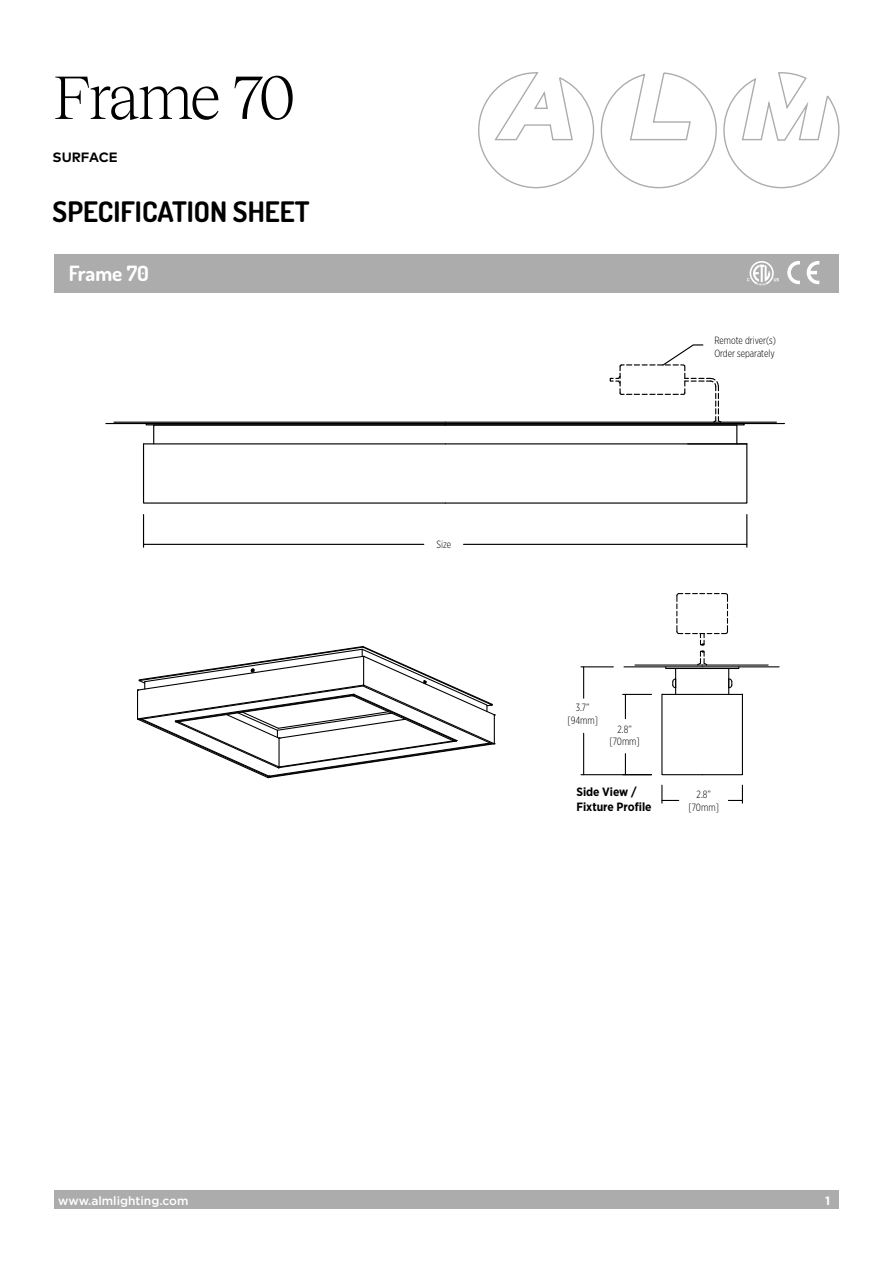
<style>
.page{position:relative;width:893px;height:1263px;background:#fff}
.page>*{position:absolute;margin:0;border:0;box-sizing:border-box;transform-origin:0 0}
.t1{font:300 63.3px "Reckless Neue";letter-spacing:-.055em;color:#000}
.t2{font:700 28.2px "Dosis";color:#000}
.t3{font:700 21px "Dosis";color:#fff}
.t4{font:700 13.5px "Mark Pro";color:#000}
.t5{font:700 12px/14.4px "Gotham Narrow";color:#000}
.t6{font:500 12px "Gotham";color:#fff}
.t7{font:700 12px "Gotham";color:#fff}
.t8{font:300 10.5px/12.6px "Gotham X Narrow";color:#000;text-align:center}
</style>
<div class="page">
<svg style="left:105px;top:421px;width:680px;height:127px"></svg>
<svg style="left:142px;top:344px;width:606px;height:160px"></svg>
<svg style="left:478px;top:72px;width:362px;height:117px"></svg>
<div style="left:54px;top:254px;width:785px;height:39px;background:#acacac"></div>
<svg style="left:747px;top:261px;width:32px;height:24px"></svg>
<svg style="left:787px;top:261px;width:32px;height:23px"></svg>
<div style="left:54px;top:1191px;width:785px;height:18px;background:#acacac"></div>
<svg style="left:580px;top:593px;width:200px;height:211px"></svg>
<svg style="left:137px;top:646px;width:359px;height:133px"></svg>
<h1 class="t1" style="left:53px;top:53px;width:245px">Frame 70</h1>
<p class="t4" style="left:53px;top:146px;width:67px">SURFACE</p>
<h2 class="t2" style="left:53px;top:193px;width:258px">SPECIFICATION SHEET</h2>
<h3 class="t3" style="left:69px;top:258px;width:81px">Frame 70</h3>
<p class="t8" style="left:437px;top:538px;width:16px">Size</p>
<p class="t8" style="left:714px;top:334px;width:63px;text-align:left">Remote driver(s)<br>Order separately</p>
<p class="t8" style="left:567px;top:701px;width:32px">3.7” [94mm]</p>
<p class="t8" style="left:609px;top:722px;width:32px">2.8” [70mm]</p>
<p class="t5" style="left:576px;top:785px;width:77px">Side View /<br>Fixture Profile</p>
<p class="t8" style="left:689px;top:788px;width:32px">2.8” [70mm]</p>
<p class="t6" style="left:58px;top:1192px;width:132px">www.almlighting.com</p>
<p class="t7" style="left:825px;top:1192px;width:7px">1</p>
</div>
